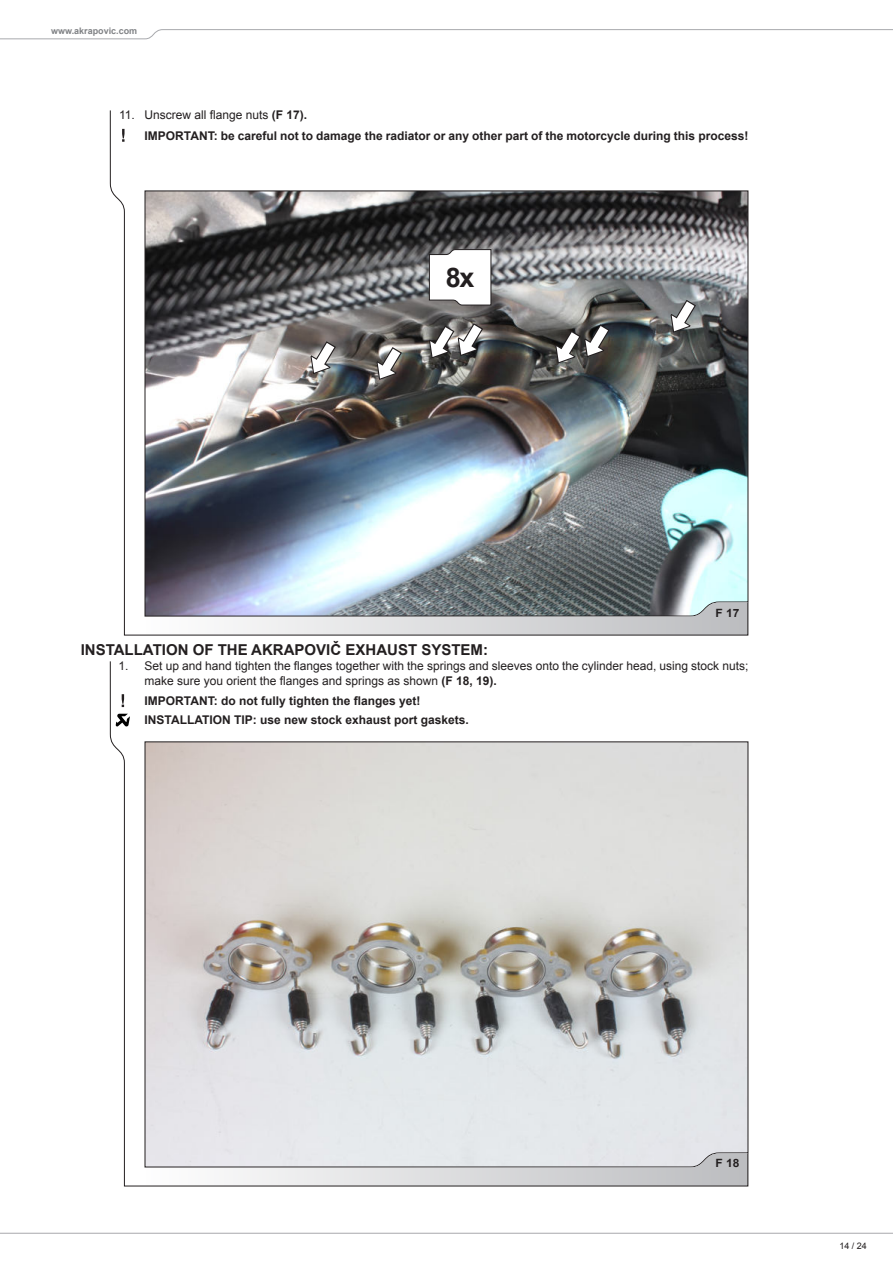
<style>
.page{position:relative;width:893px;height:1263px;background:#fff}
.page>*{position:absolute;margin:0;border:0;box-sizing:border-box;transform-origin:0 0}
.t1{font:700 27px "Arial";color:#231f20}
.t2{font:700 15px "Arial";color:#231f20}
.t3{font:700 12px/20.4px "Arial";color:#231f20}
.t4{font:12px/14.4px "Arial";color:#231f20}
.t5{font:700 11.4px "Arial";color:#231f20;scale:1.05 1}
.t6{font:700 9px "Arial";color:#808285}
.t7{font:9px "Arial";color:#231f20}
.s1{font-weight:400}
.s2{font-weight:700}
</style>
<div class="page">
<svg style="left:0;top:29px;width:893px;height:10px"></svg>
<svg style="left:0;top:1232px;width:893px;height:2px;background:#d3d3d5"></svg>
<img style="left:109px;top:110px;width:640px;height:526px">
<svg style="left:109px;top:661px;width:640px;height:526px"></svg>
<svg style="left:671px;top:300px;width:25px;height:33px"></svg>
<svg style="left:555px;top:324px;width:55px;height:39px"></svg>
<svg style="left:429px;top:323px;width:54px;height:35px"></svg>
<svg style="left:377px;top:347px;width:25px;height:33px"></svg>
<svg style="left:311px;top:341px;width:25px;height:33px"></svg>
<svg style="left:429px;top:249px;width:62px;height:57px"></svg>
<p class="t6" style="left:51px;top:28px;width:88px">www.akrapovic.com</p>
<p class="t4" style="left:119px;top:108px;width:17px">11.</p>
<p class="t3" style="left:145px;top:106px;width:605px"><span class="s1">Unscrew all flange nuts</span> (F 17).<br>IMPORTANT: be careful not to damage the radiator or any other part of the motorcycle during this process!</p>
<h1 class="t1" style="left:446px;top:260px;width:30px">8x</h1>
<p class="t5" style="left:715px;top:608px;width:24px">F 17</p>
<p class="t2" style="left:81px;top:640px;width:409px">INSTALLATION OF THE AKRAPOVIČ EXHAUST SYSTEM:</p>
<p class="t4" style="left:145px;top:659px;width:605px;text-indent:-26px">1. Set up and hand tighten the flanges together with the springs and sleeves onto the cylinder head, using stock nuts; make sure you orient the flanges and springs as shown <span class="s2">(F 18, 19).</span></p>
<p class="t3" style="left:145px;top:691px;width:326px;line-height:19.5px">IMPORTANT: do not fully tighten the flanges yet!<br>INSTALLATION TIP: use new stock exhaust port gaskets.</p>
<p class="t5" style="left:715px;top:1159px;width:24px">F 18</p>
<p class="t7" style="left:839px;top:1240px;width:29px">14 / 24</p>
</div>
